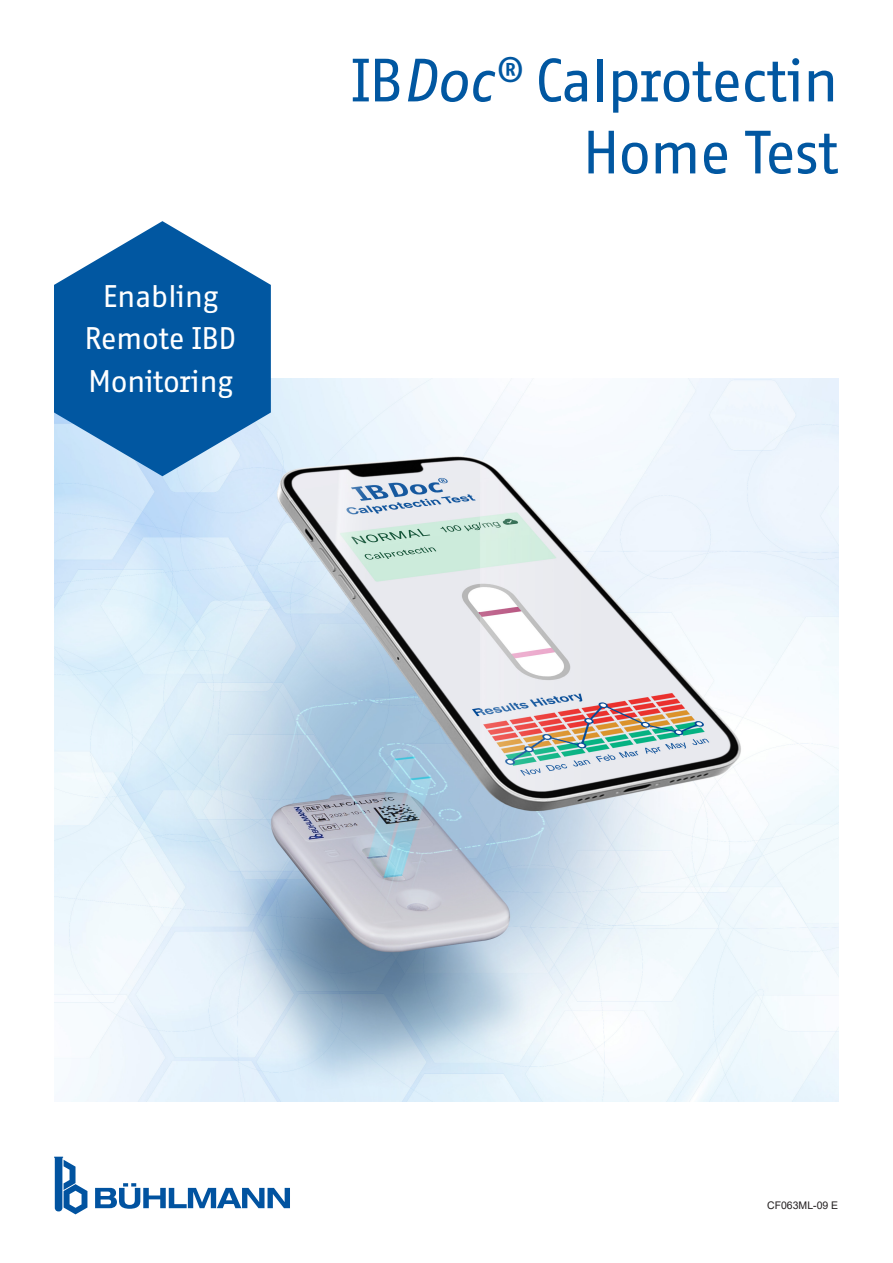
<style>
.page{position:relative;width:893px;height:1263px;background:#fff}
.page>*{position:absolute;margin:0;border:0;box-sizing:border-box;transform-origin:0 0}
._00_Headline_Titelseite{font:59.25px "Fago Office Sans OT";letter-spacing:-.025em;color:#0157a1}
._02_Titel_Sechseck{font:30.45px "Fago Office Sans OT";letter-spacing:-.02em;color:#fff}
.t1{font:10.5px "Arial";color:#231f20}
.s1{font-style:italic}
</style>
<div class="page">
<img style="left:54px;top:378px;width:785px;height:723px">
<svg style="left:95px;top:1183px;width:195px;height:26px"></svg>
<svg style="left:54px;top:1157px;width:33px;height:57px"></svg>
<svg style="left:54px;top:221px;width:217px;height:255px;background:#3a7db7"></svg>
<p class="_02_Titel_Sechseck" style="left:103px;top:280px;width:117px">Enabling</p>
<p class="_02_Titel_Sechseck" style="left:84px;top:322px;width:153px">Remote IBD</p>
<p class="_02_Titel_Sechseck" style="left:88px;top:364px;width:146px">Monitoring</p>
<p class="_00_Headline_Titelseite" style="left:351px;top:48px;width:489px">IB<span class="s1">Doc</span><sup>®</sup> Calprotectin</p>
<p class="_00_Headline_Titelseite" style="left:582px;top:120px;width:259px">Home Test</p>
<p class="t1" style="left:767px;top:1198px;width:73px">CF063ML-09 E</p>
</div>
